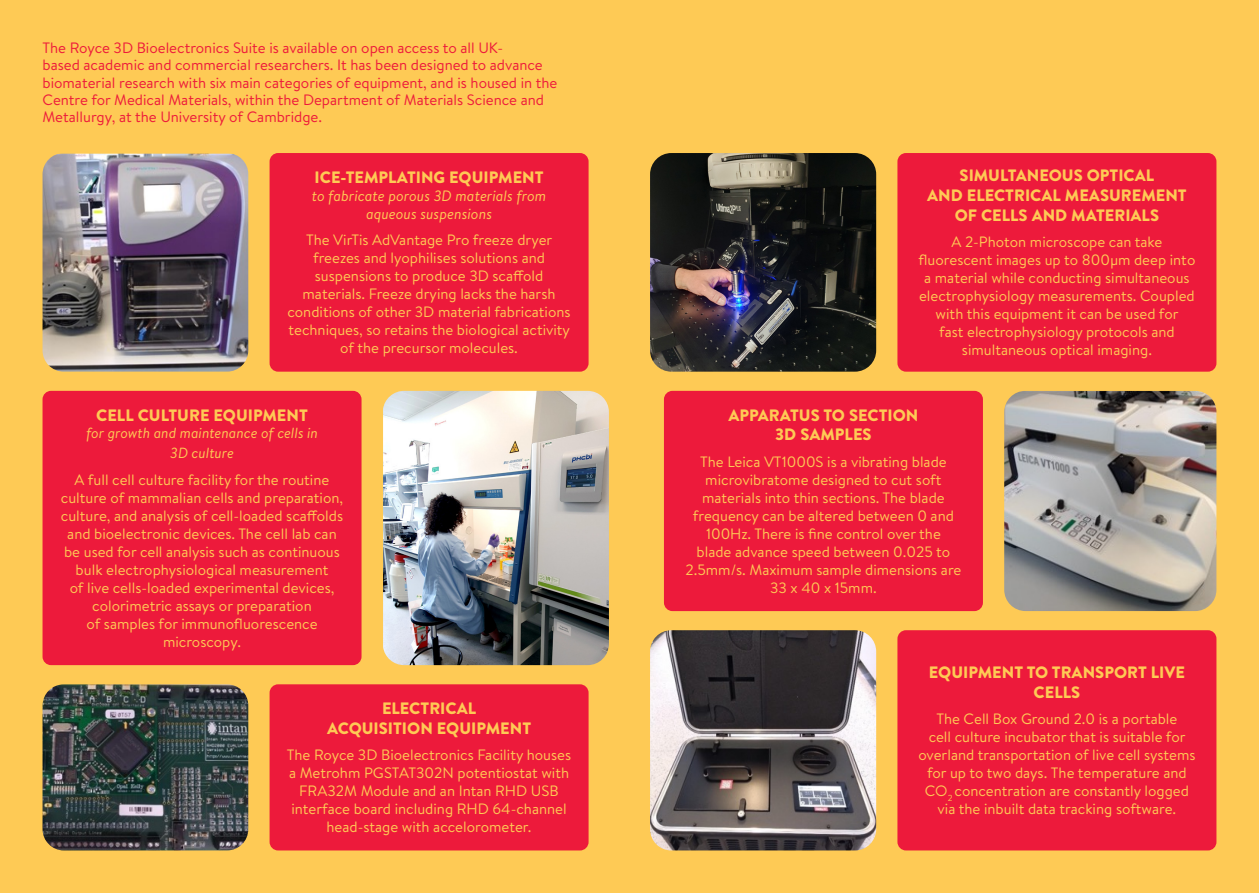
<style>
.page{position:relative;width:1259px;height:893px;background:#feca55}
.page>*{position:absolute;margin:0;border:0;box-sizing:border-box;transform-origin:0 0}
.t1{font:900 16.5px/19.8px "Brandon Text";color:#feca55;text-align:center}
.t2{font:15px/18px "Brandon Text";color:#feca55;text-align:center}
.t3{font:15px/17.2px "Brandon Text";color:#ed1a3b}
.t4{font:italic 15px/18px "Brandon Text";color:#feca55;text-align:center}
.t5{font:italic 14.7px/19.8px "Brandon Text";color:#feca55;text-align:center}
</style>
<div class="page">
<div style="left:340px;top:544px;width:30px;height:30px;background:#f46b47;border-radius:50%"></div>
<svg style="left:351px;top:546px;width:238px;height:230px"></svg>
<img style="left:43px;top:153px;width:205px;height:219px">
<img style="left:383px;top:391px;width:226px;height:274px">
<img style="left:43px;top:684px;width:205px;height:166px">
<div style="left:269px;top:153px;width:319px;height:219px;background:#ed1a3b;border-radius:9px"></div>
<div style="left:897px;top:153px;width:319px;height:219px;background:#ed1a3b;border-radius:9px"></div>
<div style="left:664px;top:391px;width:319px;height:220px;background:#ed1a3b;border-radius:9px"></div>
<div style="left:897px;top:630px;width:319px;height:220px;background:#ed1a3b;border-radius:9px"></div>
<div style="left:43px;top:391px;width:318px;height:274px;background:#ed1a3b;border-radius:9px"></div>
<div style="left:269px;top:684px;width:319px;height:166px;background:#ed1a3b;border-radius:9px"></div>
<img style="left:650px;top:153px;width:226px;height:219px">
<img style="left:1004px;top:391px;width:212px;height:220px">
<img style="left:650px;top:630px;width:226px;height:220px">
<p class="t3" style="left:43px;top:39px;width:516px">The Royce 3D Bioelectronics Suite is available on open access to all UK-<br>based academic and commercial researchers. It has been designed to advance biomaterial research with six main categories of equipment, and is housed in the Centre for Medical Materials, within the Department of Materials Science and Metallurgy, at the University of Cambridge.</p>
<p class="t1" style="left:314px;top:167px;width:230px">ICE-TEMPLATING EQUIPMENT</p>
<p class="t4" style="left:312px;top:186px;width:236px">to fabricate porous 3D materials from aqueous suspensions</p>
<p class="t2" style="left:287px;top:231px;width:285px">The VirTis AdVantage Pro freeze dryer freezes and lyophilises solutions and suspensions to produce 3D scaffold materials. Freeze drying lacks the harsh conditions of other 3D material fabrications techniques, so retains the biological activity of the precursor molecules.</p>
<p class="t1" style="left:96px;top:405px;width:213px">CELL CULTURE EQUIPMENT</p>
<p class="t5" style="left:86px;top:423px;width:233px">for growth and maintenance of cells in<br>3D culture</p>
<p class="t2" style="left:61px;top:470px;width:284px">A full cell culture facility for the routine culture of mammalian cells and preparation, culture, and analysis of cell-loaded scaffolds and bioelectronic devices. The cell lab can be used for cell analysis such as continuous bulk electrophysiological measurement<br>of live cells-loaded experimental devices, colorimetric assays or preparation<br>of samples for immunofluorescence microscopy.</p>
<p class="t1" style="left:327px;top:698px;width:206px">ELECTRICAL<br>ACQUISITION EQUIPMENT</p>
<p class="t2" style="left:287px;top:746px;width:286px">The Royce 3D Bioelectronics Facility houses a Metrohm PGSTAT302N potentiostat with FRA32M Module and an Intan RHD USB interface board including RHD 64-channel head-stage with accelorometer.</p>
<p class="t1" style="left:927px;top:165px;width:261px">SIMULTANEOUS OPTICAL<br>AND ELECTRICAL MEASUREMENT<br>OF CELLS AND MATERIALS</p>
<p class="t2" style="left:918px;top:232px;width:278px">A 2-Photon microscope can take fluorescent images up to 800μm deep into a material while conducting simultaneous electrophysiology measurements. Coupled with this equipment it can be used for<br>fast electrophysiology protocols and simultaneous optical imaging.</p>
<p class="t1" style="left:728px;top:405px;width:191px">APPARATUS TO SECTION<br>3D SAMPLES</p>
<p class="t2" style="left:685px;top:452px;width:277px">The Leica VT1000S is a vibrating blade microvibratome designed to cut soft materials into thin sections. The blade frequency can be altered between 0 and 100Hz. There is fine control over the<br>blade advance speed between 0.025 to 2.5mm/s. Maximum sample dimensions are 33 x 40 x 15mm.</p>
<p class="t1" style="left:929px;top:662px;width:258px">EQUIPMENT TO TRANSPORT LIVE<br>CELLS</p>
<p class="t2" style="left:918px;top:710px;width:279px">The Cell Box Ground 2.0 is a portable<br>cell culture incubator that is suitable for overland transportation of live cell systems for up to two days. The temperature and CO<sub>2</sub> concentration are constantly logged via the inbuilt data tracking software.</p>
</div>
